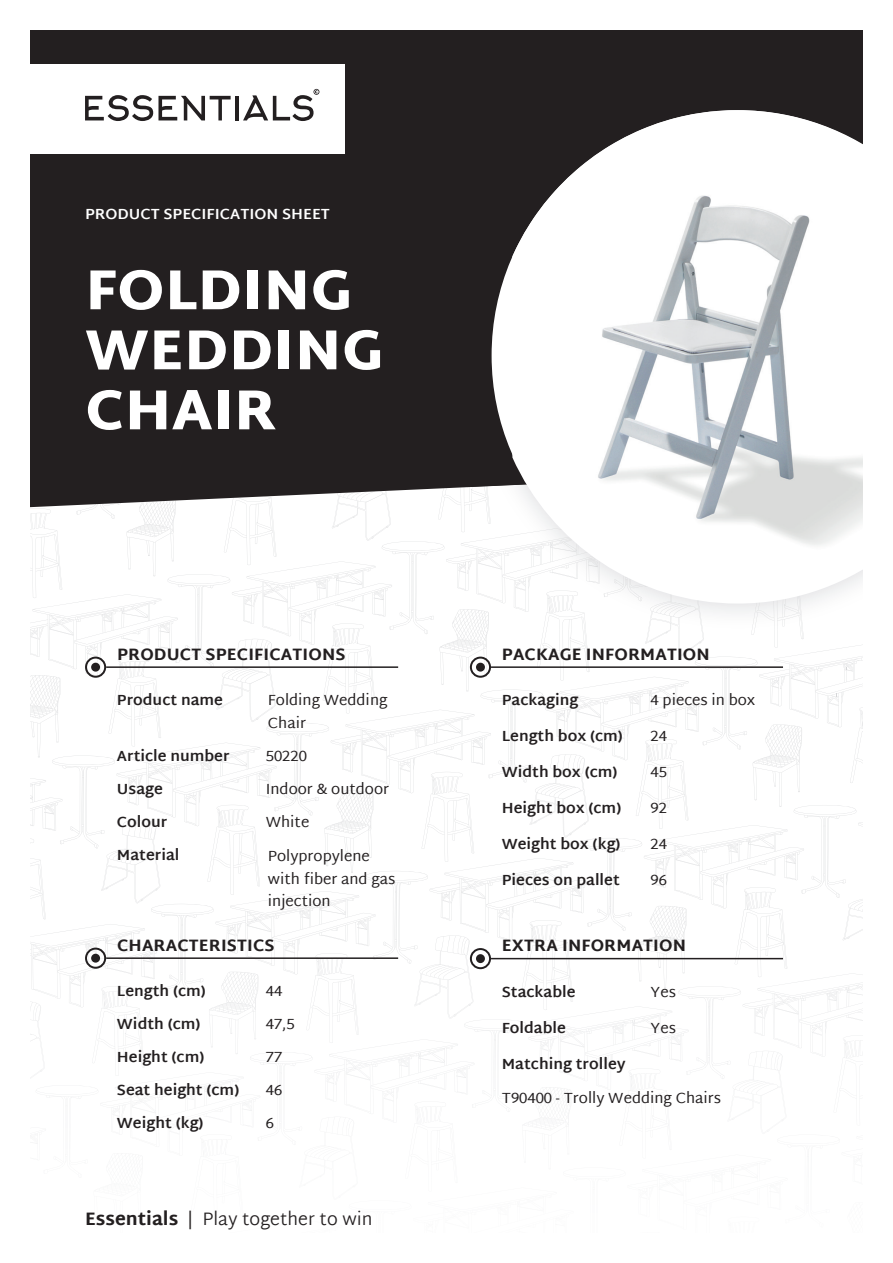
<style>
.page{position:relative;width:893px;height:1263px;background:#fff}
.page>*{position:absolute;margin:0;border:0;box-sizing:border-box;transform-origin:0 0}
.t1{font:900 57px/60px "Martel Sans";letter-spacing:.01em;color:#fff}
.t2{font:300 18px "Martel Sans";color:#231f20}
.t3{font:800 16.5px "Martel Sans";letter-spacing:.01em;color:#231f20}
.t4{font:700 15px "Martel Sans";color:#231f20}
.t5{font:15px/22.5px "Martel Sans";color:#231f20}
.t6{font:700 15px "Martel Sans";color:#fff}
.s1{font-weight:800}
</style>
<div class="page">
<div style="left:30px;top:30px;width:833px;height:442px;background:#231f20"></div>
<div style="left:0;top:64px;width:344px;height:89px;background:#fff"></div>
<svg style="left:85px;top:95px;width:146px;height:26px"></svg>
<hr style="left:235px;top:96px;width:4px;height:24px;background:#231f20">
<svg style="left:243px;top:89px;width:76px;height:32px"></svg>
<div style="left:467px;top:89px;width:373px;height:383px;background:#231f20"></div>
<img style="left:840px;top:89px;width:23px;height:21px">
<svg style="left:30px;top:472px;width:833px;height:654px"></svg>
<svg style="left:492px;top:110px;width:20px;height:491px"></svg>
<img style="left:512px;top:110px;width:351px;height:493px">
<p class="t6" style="left:85px;top:205px;width:246px">PRODUCT SPECIFICATION SHEET</p>
<h1 class="t1" style="left:85px;top:260px;width:299px">FOLDING<br>WEDDING<br>CHAIR</h1>
<p class="t3" style="left:117px;top:644px;width:230px">PRODUCT SPECIFICATIONS</p>
<p class="t3" style="left:502px;top:644px;width:209px">PACKAGE INFORMATION</p>
<p class="t4" style="left:117px;top:691px;width:108px">Product name</p>
<p class="t5" style="left:268px;top:689px;width:121px">Folding Wedding<br>Chair</p>
<p class="t4" style="left:117px;top:747px;width:114px">Article number</p>
<p class="t5" style="left:266px;top:745px;width:43px">50220</p>
<p class="t4" style="left:117px;top:780px;width:47px">Usage</p>
<p class="t5" style="left:266px;top:778px;width:125px">Indoor &amp; outdoor</p>
<p class="t4" style="left:117px;top:813px;width:52px">Colour</p>
<p class="t5" style="left:266px;top:811px;width:45px">White</p>
<p class="t4" style="left:117px;top:846px;width:64px">Material</p>
<p class="t5" style="left:268px;top:845px;width:129px">Polypropylene with fiber and gas injection</p>
<p class="t4" style="left:502px;top:691px;width:78px">Packaging</p>
<p class="t5" style="left:651px;top:689px;width:106px">4 pieces in box</p>
<p class="t4" style="left:502px;top:727px;width:123px">Length box (cm)</p>
<p class="t5" style="left:651px;top:725px;width:18px">24</p>
<p class="t4" style="left:502px;top:763px;width:117px">Width box (cm)</p>
<p class="t5" style="left:651px;top:761px;width:18px">45</p>
<p class="t4" style="left:502px;top:799px;width:121px">Height box (cm)</p>
<p class="t5" style="left:651px;top:797px;width:18px">92</p>
<p class="t4" style="left:502px;top:835px;width:120px">Weight box (kg)</p>
<p class="t5" style="left:651px;top:833px;width:18px">24</p>
<p class="t4" style="left:502px;top:871px;width:120px">Pieces on pallet</p>
<p class="t5" style="left:651px;top:869px;width:18px">96</p>
<p class="t3" style="left:117px;top:935px;width:159px">CHARACTERISTICS</p>
<p class="t3" style="left:502px;top:936px;width:186px">EXTRA INFORMATION</p>
<p class="t4" style="left:117px;top:982px;width:90px">Length (cm)</p>
<p class="t5" style="left:266px;top:980px;width:18px">44</p>
<p class="t4" style="left:117px;top:1015px;width:85px">Width (cm)</p>
<p class="t5" style="left:266px;top:1013px;width:30px">47,5</p>
<p class="t4" style="left:117px;top:1048px;width:89px">Height (cm)</p>
<p class="t5" style="left:266px;top:1046px;width:18px">77</p>
<p class="t4" style="left:117px;top:1081px;width:124px">Seat height (cm)</p>
<p class="t5" style="left:266px;top:1079px;width:18px">46</p>
<p class="t4" style="left:117px;top:1114px;width:88px">Weight (kg)</p>
<p class="t5" style="left:266px;top:1112px;width:10px">6</p>
<p class="t2" style="left:85px;top:1206px;width:289px"><span class="s1">Essentials</span> | Play together to win</p>
<p class="t4" style="left:502px;top:982px;width:75px">Stackable</p>
<p class="t5" style="left:651px;top:980px;width:27px">Yes</p>
<p class="t4" style="left:502px;top:1018px;width:66px">Foldable</p>
<p class="t5" style="left:651px;top:1016px;width:27px">Yes</p>
<p class="t4" style="left:502px;top:1054px;width:125px">Matching trolley</p>
<p class="t5" style="left:502px;top:1087px;width:221px">T90400 - Trolly Wedding Chairs</p>
</div>
